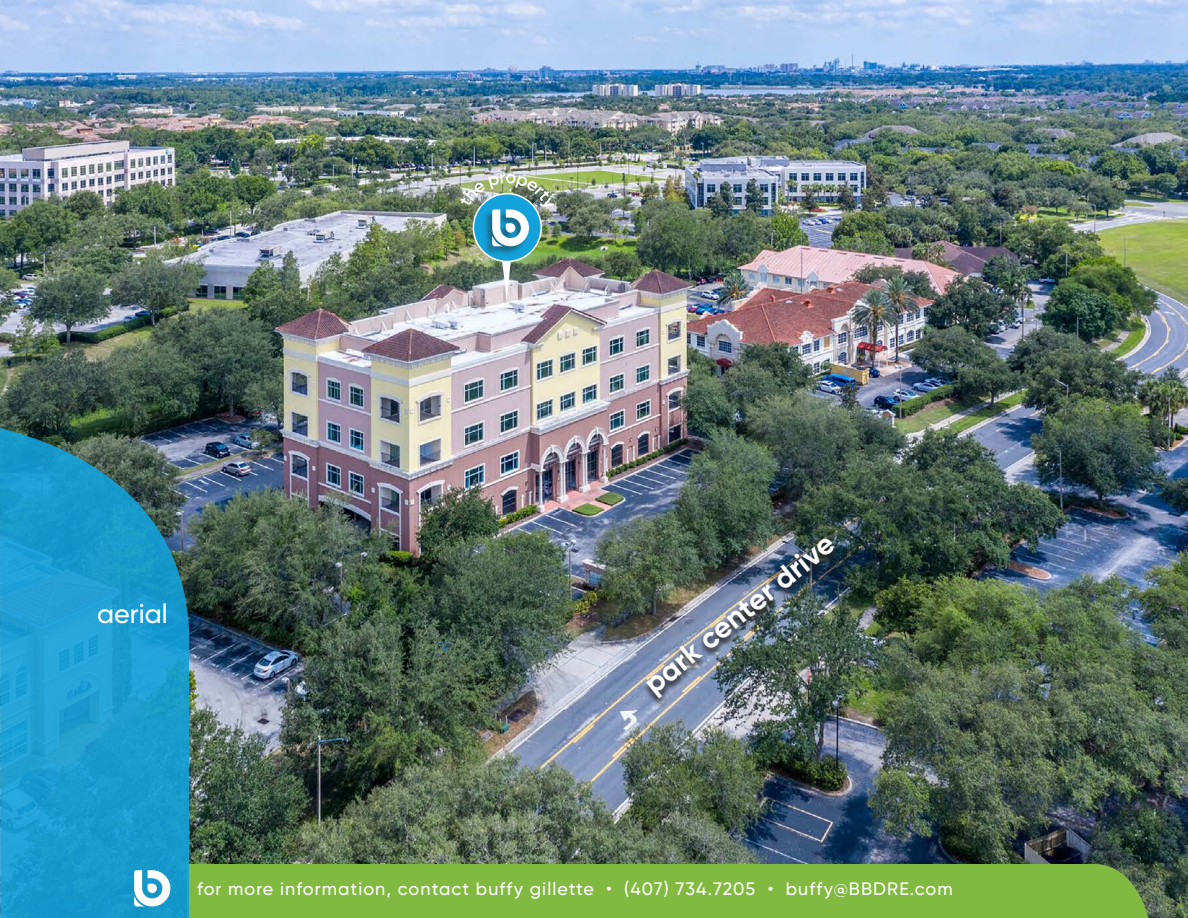
<style>
.page{position:relative;width:1188px;height:918px;background:#fff}
.page>*{position:absolute;margin:0;border:0;box-sizing:border-box;transform-origin:0 0}
.t1{font:700 29.55px "Gilroy";color:#fff}
.t2{font:500 27px "Gilroy";color:#fff}
.t3{font:500 18px "Gilroy";letter-spacing:.06em;color:#fff}
</style>
<div class="page">
<img style="left:0;top:0;width:1188px;height:918px">
<div style="left:189px;top:864px;width:959px;height:54px;background:#81b941"></div>
<svg style="left:0;top:428px;width:189px;height:490px;background:#2095c2"></svg>
<svg style="left:134px;top:870px;width:36px;height:37px"></svg>
<svg style="left:502px;top:262px;width:9px;height:37px"></svg>
<svg style="left:473px;top:194px;width:68px;height:67px"></svg>
<div style="left:483px;top:210px;width:46px;height:46px;background:#231f20;opacity:.44"></div>
<img style="left:460px;top:174px;width:94px;height:72px">
<img style="left:642px;top:539px;width:198px;height:170px">
<p class="t2" style="left:97px;top:597px;width:72px">aerial</p>
<p class="t1" style="left:636px;top:673px;width:236px;rotate:-39deg">park center drive</p>
<p class="t3" style="left:197px;top:878px;width:757px">for more information, contact buffy gillette • (407) 734.7205 • buffy@BBDRE.com</p>
</div>
